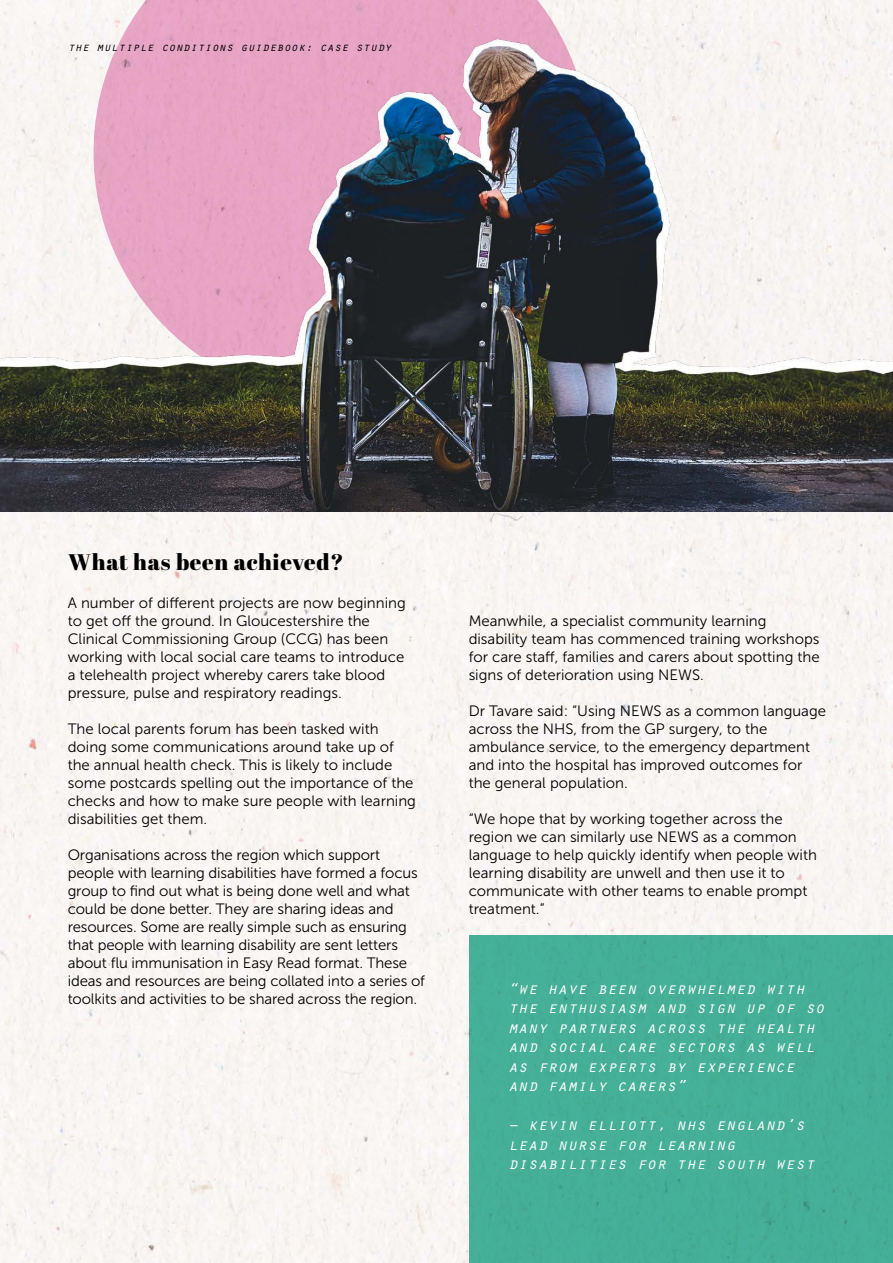
<style>
.page{position:relative;width:893px;height:1263px;background:#f9f5f3}
.page>*{position:absolute;margin:0;border:0;box-sizing:border-box;transform-origin:0 0}
.t1{font:22.5px "Abril Fatface";letter-spacing:.03em;color:#000}
.t2{font:italic 16.5px/19.5px "Orator Std";color:#fff}
.t3{font:15px/18px "Museo Sans 300";color:#000}
.t4{font:italic 12px "Orator Std";color:#000}
</style>
<div class="page">
<svg style="left:94px;top:0;width:496px;height:22px;fill:#e8a5c4"></svg>
<img style="left:0;top:22px;width:893px;height:490px">
<div style="left:469px;top:935px;width:424px;height:328px;background:#46af97"></div>
<p class="t4" style="left:68px;top:38px;width:326px">the multiple conditions guidebook: case study</p>
<h1 class="t1" style="left:68px;top:546px;width:277px">What has been achieved?</h1>
<p class="t3" style="left:68px;top:594px;width:340px">A number of different projects are now beginning to get off the ground. In Gloucestershire the Clinical Commissioning Group (CCG) has been working with local social care teams to introduce a telehealth project whereby carers take blood pressure, pulse and respiratory readings.</p>
<p class="t3" style="left:68px;top:720px;width:350px">The local parents forum has been tasked with doing some communications around take up of the annual health check. This is likely to include some postcards spelling out the importance of the checks and how to make sure people with learning disabilities get them.</p>
<p class="t3" style="left:68px;top:846px;width:359px">Organisations across the region which support people with learning disabilities have formed a focus group to find out what is being done well and what could be done better. They are sharing ideas and resources. Some are really simple such as ensuring that people with learning disability are sent letters about flu immunisation in Easy Read format. These ideas and resources are being collated into a series of toolkits and activities to be shared across the region.</p>
<p class="t3" style="left:469px;top:612px;width:352px">Meanwhile, a specialist community learning disability team has commenced training workshops for care staff, families and carers about spotting the signs of deterioration using NEWS.</p>
<p class="t3" style="left:469px;top:702px;width:359px">Dr Tavare said: “Using NEWS as a common language across the NHS, from the GP surgery, to the ambulance service, to the emergency department and into the hospital has improved outcomes for the general population.</p>
<p class="t3" style="left:469px;top:810px;width:350px">“We hope that by working together across the region we can similarly use NEWS as a common language to help quickly identify when people with learning disability are unwell and then use it to communicate with other teams to enable prompt treatment.”</p>
<p class="t2" style="left:508px;top:978px;width:318px">“we have been overwhelmed with the enthusiasm and sign up of so many partners across the health and social care sectors as well as from experts by experience and family carers”</p>
<p class="t2" style="left:508px;top:1114px;width:308px">– kevin elliott, nhs england’s lead nurse for learning disabilities for the south west</p>
</div>
